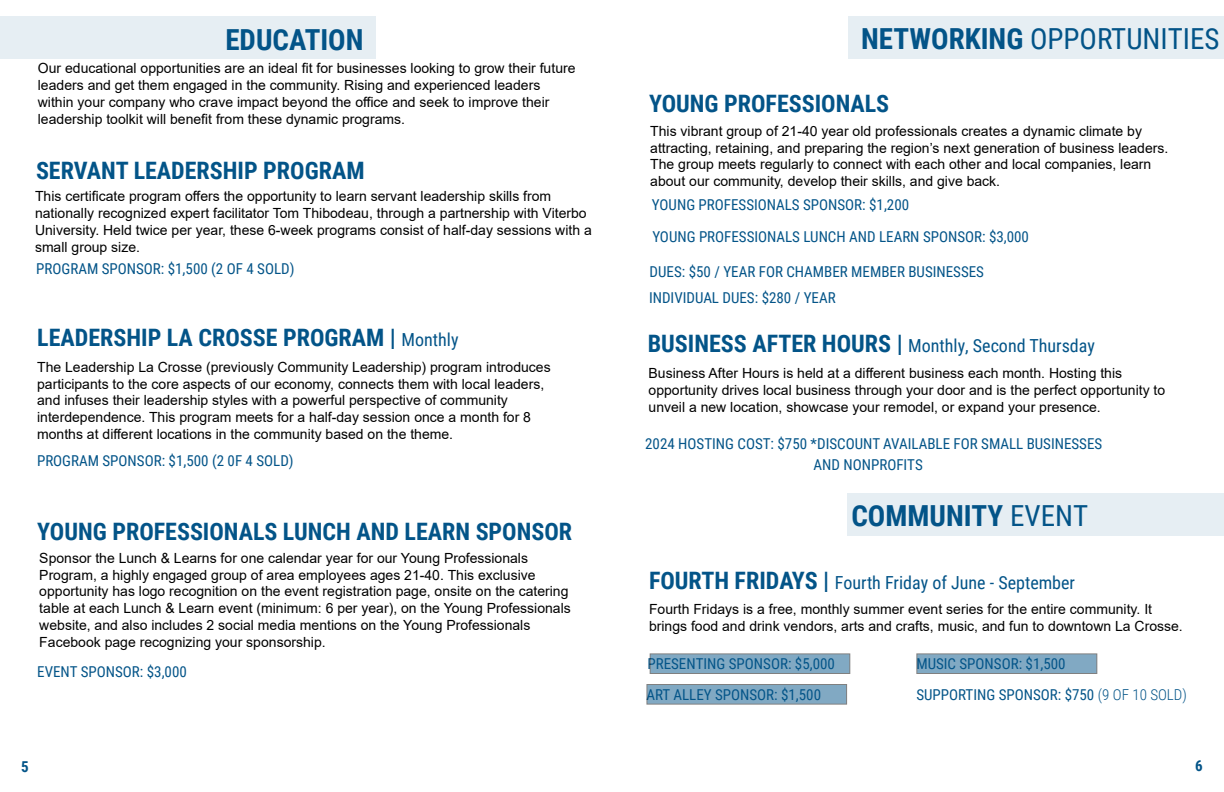
<style>
.page{position:relative;width:1224px;height:792px;background:#fff}
.page>*{position:absolute;margin:0;border:0;box-sizing:border-box;transform-origin:0 0}
.t1{font:700 29px "Roboto Condensed";color:#035488}
.t2{font:29px "Roboto Condensed";color:#035488}
.t3{font:700 24px "Roboto Condensed";color:#035488}
.t4{font:18px "Roboto Condensed";color:#035488}
.t5{font:15px/25.8px "Roboto Condensed";color:#035488}
.t6{font:700 15px "Roboto Condensed";color:#035488}
.t7{font:14px/16.8px "Arial";color:#000}
.s1{font-weight:400;font-size:18px}
.s2{font-weight:700}
.s3{font-weight:700;font-size:24px}
.s4{font-weight:400}
.s5{font-weight:300}
</style>
<div class="page">
<div style="left:0;top:16px;width:375px;height:42px;background:#e6eef3"></div>
<div style="left:849px;top:16px;width:375px;height:42px;background:#e6eef3"></div>
<div style="left:847px;top:493px;width:377px;height:43px;background:#e6eef3"></div>
<div style="left:917px;top:654px;width:180px;height:20px;background:#81a9c3"></div>
<div style="left:650px;top:654px;width:200px;height:20px;background:#81a9c3"></div>
<div style="left:647px;top:685px;width:200px;height:19px;background:#81a9c3"></div>
<h1 class="t1" style="left:225px;top:19px;width:140px">EDUCATION</h1>
<p class="t7" style="left:38px;top:60px;width:539px">Our educational opportunities are an ideal fit for businesses looking to grow their future leaders and get them engaged in the community. Rising and experienced leaders within your company who crave impact beyond the office and seek to improve their leadership toolkit will benefit from these dynamic programs.</p>
<h2 class="t3" style="left:36px;top:153px;width:330px">SERVANT LEADERSHIP PROGRAM</h2>
<p class="t7" style="left:35px;top:188px;width:558px">This certificate program offers the opportunity to learn servant leadership skills from nationally recognized expert facilitator Tom Thibodeau, through a partnership with Viterbo University. Held twice per year, these 6-week programs consist of half-day sessions with a small group size.</p>
<p class="t5" style="left:36px;top:255px;width:260px">PROGRAM SPONSOR: $1,500 (2 OF 4 SOLD)</p>
<h2 class="t3" style="left:37px;top:321px;width:423px">LEADERSHIP LA CROSSE PROGRAM | <span class="s1">Monthly</span></h2>
<p class="t7" style="left:37px;top:358px;width:515px">The Leadership La Crosse (previously Community Leadership) program introduces participants to the core aspects of our economy, connects them with local leaders, and infuses their leadership styles with a powerful perspective of community interdependence. This program meets for a half-day session once a month for 8 months at different locations in the community based on the theme.</p>
<p class="t5" style="left:37px;top:447px;width:258px">PROGRAM SPONSOR: $1,500 (2 0F 4 SOLD)</p>
<h2 class="t3" style="left:37px;top:515px;width:536px">YOUNG PROFESSIONALS LUNCH AND LEARN SPONSOR</h2>
<p class="t7" style="left:39px;top:549px;width:533px">Sponsor the Lunch &amp; Learns for one calendar year for our Young Professionals Program, a highly engaged group of area employees ages 21-40. This exclusive opportunity has logo recognition on the event registration page, onsite on the catering table at each Lunch &amp; Learn event (minimum: 6 per year), on the Young Professionals website, and also includes 2 social media mentions on the Young Professionals Facebook page recognizing your sponsorship.</p>
<p class="t5" style="left:37px;top:659px;width:151px">EVENT SPONSOR: $3,000</p>
<h1 class="t2" style="left:861px;top:18px;width:360px"><span class="s2">NETWORKING</span> OPPORTUNITIES</h1>
<h2 class="t3" style="left:649px;top:87px;width:242px">YOUNG PROFESSIONALS</h2>
<p class="t7" style="left:650px;top:122px;width:520px">This vibrant group of 21-40 year old professionals creates a dynamic climate by attracting, retaining, and preparing the region’s next generation of business leaders.<br>The group meets regularly to connect with each other and local companies, learn about our community, develop their skills, and give back.</p>
<p class="t5" style="left:652px;top:191px;width:259px">YOUNG PROFESSIONALS SPONSOR: $1,200</p>
<p class="t5" style="left:652px;top:223px;width:378px">YOUNG PROFESSIONALS LUNCH AND LEARN SPONSOR: $3,000</p>
<p class="t5" style="left:649px;top:258px;width:337px">DUES: $50 / YEAR FOR CHAMBER MEMBER BUSINESSES<br>INDIVIDUAL DUES: $280 / YEAR</p>
<p class="t4" style="left:648px;top:333px;width:449px"><span class="s3">BUSINESS AFTER HOURS |</span> Monthly, Second Thursday</p>
<p class="t7" style="left:649px;top:365px;width:518px">Business After Hours is held at a different business each month. Hosting this opportunity drives local business through your door and is the perfect opportunity to unveil a new location, showcase your remodel, or expand your presence.</p>
<p class="t5" style="left:645px;top:430px;width:459px">2024 HOSTING COST: $750 *DISCOUNT AVAILABLE FOR SMALL BUSINESSES</p>
<p class="t5" style="left:814px;top:451px;width:111px">AND NONPROFITS</p>
<h1 class="t1" style="left:851px;top:495px;width:238px">COMMUNITY <span class="s4">EVENT</span></h1>
<p class="t4" style="left:649px;top:570px;width:428px"><span class="s3">FOURTH FRIDAYS |</span> Fourth Friday of June - September</p>
<p class="t7" style="left:649px;top:601px;width:535px">Fourth Fridays is a free, monthly summer event series for the entire community. It brings food and drink vendors, arts and crafts, music, and fun to downtown La Crosse.</p>
<p class="t5" style="left:647px;top:650px;width:189px">PRESENTING SPONSOR: $5,000</p>
<p class="t5" style="left:646px;top:681px;width:176px">ART ALLEY SPONSOR: $1,500</p>
<p class="t5" style="left:916px;top:650px;width:151px">MUSIC SPONSOR: $1,500</p>
<p class="t5" style="left:916px;top:681px;width:272px">SUPPORTING SPONSOR: $750 <span class="s5">(9 OF 10 SOLD)</span></p>
<p class="t6" style="left:21px;top:756px;width:9px">5</p>
<p class="t6" style="left:1195px;top:755px;width:9px">6</p>
</div>
